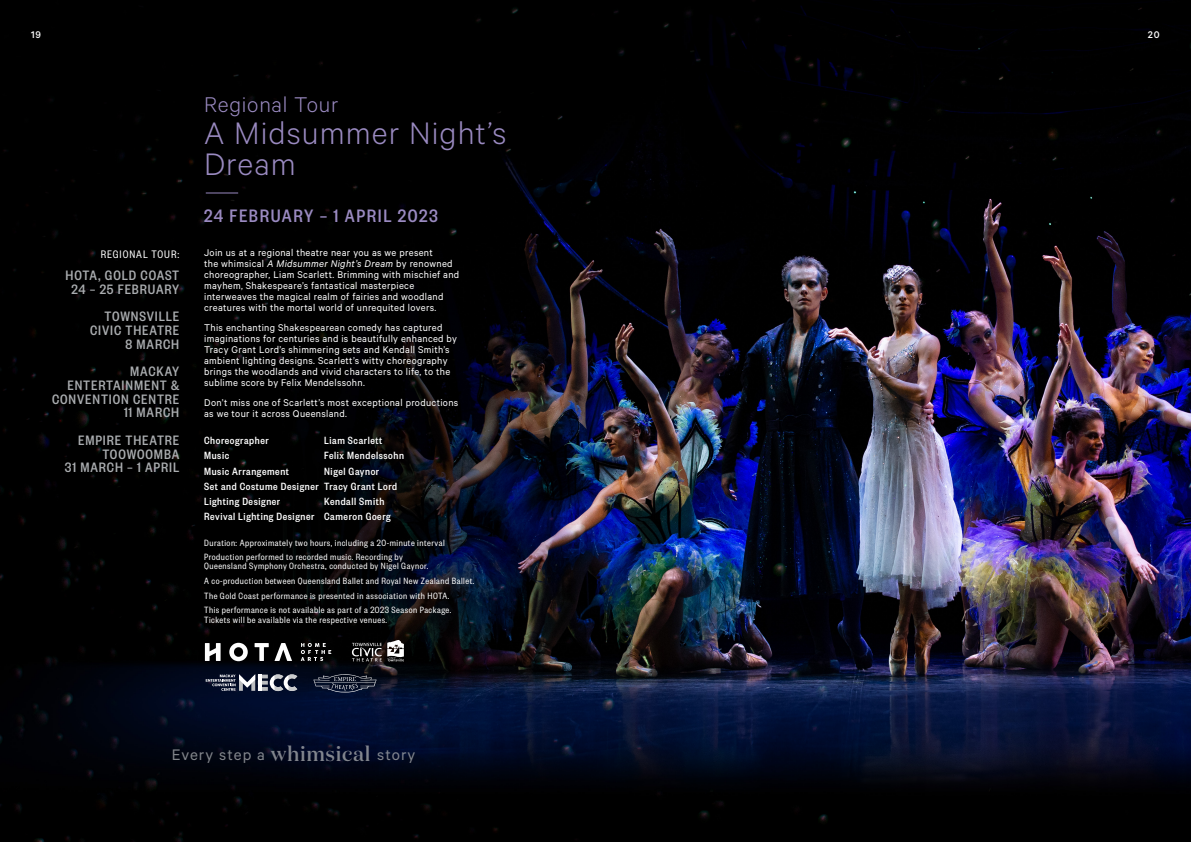
<style>
.page{position:relative;width:1191px;height:842px;background:#fff}
.page>*{position:absolute;margin:0;border:0;box-sizing:border-box;transform-origin:0 0}
.t1{font:300 35px/31px "Calibre";letter-spacing:.03em;color:#9a8ac1}
.t2{font:300 24px "Calibre";letter-spacing:.03em;color:#9a8ac1}
.t3{font:500 19.8px "Founders Grotesk Cond";letter-spacing:.08em;color:#9a8ac1}
.t4{font:17.2px "Calibre";letter-spacing:.06em;color:#a2a5a9}
.t5{font:500 15px/13.7px "Founders Grotesk Cond";letter-spacing:.06em;color:#aaadb0;text-align:right}
.t6{font:12px "Founders Grotesk Cond";letter-spacing:.08em;color:#fff}
.t7{font:500 11.5px/15.2px "Founders Grotesk Cond";letter-spacing:.05em;color:#fff}
.t8{font:11px/11px "Calibre";letter-spacing:.03em;color:#fff}
.t9{font:500 10.9px "Calibre";color:#fff}
.t10{font:10px/14.7px "Founders Grotesk Cond";letter-spacing:.05em;color:#fff}
.s1{font-style:italic}
.s2{font-family:"Domaine Display";font-weight:500;font-size:20.6px}
</style>
<div class="page">
<img style="left:0;top:0;width:1191px;height:842px">
<hr style="left:206px;top:193px;width:32px;height:1px;background:#9a8ac1">
<svg style="left:313px;top:674px;width:63px;height:18px"></svg>
<svg style="left:301px;top:643px;width:30px;height:18px"></svg>
<svg style="left:205px;top:643px;width:16px;height:18px"></svg>
<svg style="left:229px;top:643px;width:19px;height:18px"></svg>
<svg style="left:254px;top:643px;width:38px;height:18px"></svg>
<svg style="left:352px;top:640px;width:52px;height:21px"></svg>
<svg style="left:206px;top:674px;width:91px;height:17px"></svg>
<p class="t9" style="left:31px;top:29px;width:11px">19</p>
<p class="t6" style="left:101px;top:247px;width:80px">REGIONAL TOUR:</p>
<h3 class="t5" style="left:66px;top:268px;width:115px;text-align:center">HOTA, GOLD COAST<br>24 – 25 FEBRUARY</h3>
<h3 class="t5" style="left:90px;top:309px;width:91px">TOWNSVILLE<br>CIVIC THEATRE<br>8 MARCH</h3>
<h3 class="t5" style="left:52px;top:364px;width:129px">MACKAY<br>ENTERTAINMENT &amp;<br>CONVENTION CENTRE<br>11 MARCH</h3>
<h3 class="t5" style="left:65px;top:433px;width:116px">EMPIRE THEATRE<br>TOOWOOMBA<br>31 MARCH – 1 APRIL</h3>
<h2 class="t2" style="left:204px;top:91px;width:136px">Regional Tour</h2>
<h1 class="t1" style="left:204px;top:116px;width:304px">A Midsummer Night’s<br>Dream</h1>
<h3 class="t3" style="left:204px;top:205px;width:235px">24 FEBRUARY – 1 APRIL 2023</h3>
<p class="t8" style="left:204px;top:247px;width:257px">Join us at a regional theatre near you as we present<br>the whimsical <span class="s1">A Midsummer Night’s Dream</span> by renowned choreographer, Liam Scarlett. Brimming with mischief and mayhem, Shakespeare’s fantastical masterpiece interweaves the magical realm of fairies and woodland creatures with the mortal world of unrequited lovers.</p>
<p class="t8" style="left:204px;top:322px;width:254px">This enchanting Shakespearean comedy has captured imaginations for centuries and is beautifully enhanced by Tracy Grant Lord’s shimmering sets and Kendall Smith’s ambient lighting designs. Scarlett’s witty choreography brings the woodlands and vivid characters to life, to the sublime score by Felix Mendelssohn.</p>
<p class="t8" style="left:204px;top:397px;width:256px">Don’t miss one of Scarlett’s most exceptional productions as we tour it across Queensland.</p>
<p class="t7" style="left:204px;top:432px;width:66px">Choreographer</p>
<p class="t7" style="left:324px;top:432px;width:60px">Liam Scarlett</p>
<p class="t7" style="left:204px;top:448px;width:27px">Music</p>
<p class="t7" style="left:324px;top:448px;width:81px">Felix Mendelssohn</p>
<p class="t7" style="left:204px;top:463px;width:86px">Music Arrangement</p>
<p class="t7" style="left:204px;top:463px;width:194px;text-indent:120px">Nigel Gaynor<br>Set and Costume Designer Tracy Grant Lord<br>Lighting Designer</p>
<p class="t7" style="left:204px;top:493px;width:188px;text-indent:120px">Kendall Smith<br>Revival Lighting Designer Cameron Goerg</p>
<p class="t10" style="left:204px;top:535px;width:242px">Duration: Approximately two hours, including a 20-minute interval<br>Production performed to recorded music. Recording by</p>
<p class="t10" style="left:204px;top:558px;width:272px">Queensland Symphony Orchestra, conducted by Nigel Gaynor.<br>A co-production between Queensland Ballet and Royal New Zealand Ballet.<br>The Gold Coast performance is presented in association with HOTA.<br>This performance is not available as part of a 2023 Season Package.</p>
<p class="t10" style="left:204px;top:612px;width:184px">Tickets will be available via the respective venues.</p>
<h3 class="t4" style="left:172px;top:744px;width:245px">Every step a <span class="s2">whimsical</span> story</h3>
<p class="t9" style="left:1148px;top:29px;width:13px">20</p>
</div>
